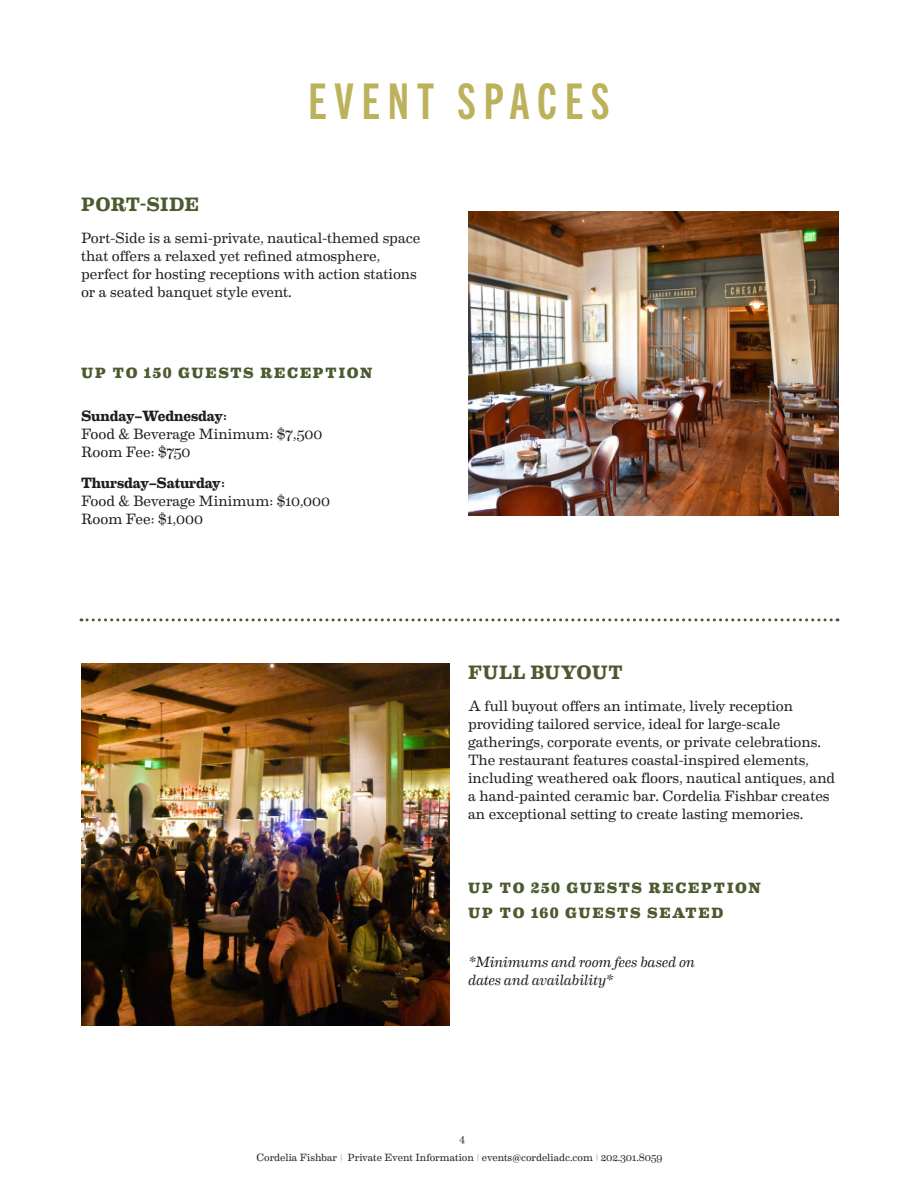
<style>
.page{position:relative;width:918px;height:1188px;background:#fff}
.page>*{position:absolute;margin:0;border:0;box-sizing:border-box;transform-origin:0 0}
.Page_Titles{font:49.5px "Trade Gothic Next LT Pro Bd Cm";letter-spacing:.16em;color:#bcb25b}
.H2-subheade-center{font:700 19.5px "Eames Century Modern";letter-spacing:.02em;color:#4c5a30}
.t1{font:15px/18px "Eames Century Modern";letter-spacing:-.005em;color:#211d1e}
.t2{font:800 15px "Eames Century Modern";letter-spacing:.12em;color:#4c5a30}
.t3{font:italic 15px/18px "Eames Century Modern";letter-spacing:-.005em;color:#211d1e}
.t4{font:700 15px "Eames Century Modern";letter-spacing:-.01em;color:#211d1e}
.t5{font:10.5px/19.4px "Eames Century Modern";letter-spacing:-.005em;color:#231f20;text-align:center}
</style>
<div class="page">
<img style="left:468px;top:212px;width:370px;height:303px">
<img style="left:81px;top:663px;width:369px;height:363px">
<svg style="left:81px;top:618px;width:757px;height:3px"></svg>
<p class="Page_Titles" style="left:308px;top:68px;width:303px">EVENT SPACES</p>
<p class="H2-subheade-center" style="left:81px;top:190px;width:119px">PORT-SIDE</p>
<p class="t1" style="left:81px;top:228px;width:341px">Port-Side is a semi-private, nautical-themed space that offers a relaxed yet refined atmosphere, perfect for hosting receptions with action stations or a seated banquet style event.</p>
<p class="t2" style="left:81px;top:361px;width:293px">UP TO 150 GUESTS RECEPTION</p>
<p class="t4" style="left:81px;top:404px;width:148px">Sunday–Wednesday:</p>
<p class="t1" style="left:81px;top:424px;width:243px">Food &amp; Beverage Minimum: $7,500</p>
<p class="t1" style="left:81px;top:442px;width:111px">Room Fee: $750</p>
<p class="t4" style="left:81px;top:472px;width:146px">Thursday–Saturday:</p>
<p class="t1" style="left:81px;top:491px;width:251px">Food &amp; Beverage Minimum: $10,000</p>
<p class="t1" style="left:81px;top:509px;width:124px">Room Fee: $1,000</p>
<p class="H2-subheade-center" style="left:468px;top:658px;width:156px">FULL BUYOUT</p>
<p class="t1" style="left:468px;top:696px;width:369px">A full buyout offers an intimate, lively reception providing tailored service, ideal for large-scale gatherings, corporate events, or private celebrations.<br>The restaurant features coastal-inspired elements, including weathered oak floors, nautical antiques, and a hand-painted ceramic bar. Cordelia Fishbar creates an exceptional setting to create lasting memories.</p>
<p class="t2" style="left:468px;top:876px;width:294px">UP TO 250 GUESTS RECEPTION</p>
<p class="t2" style="left:468px;top:901px;width:257px">UP TO 160 GUESTS SEATED</p>
<p class="t3" style="left:468px;top:952px;width:229px">*Minimums and room fees based on dates and availability*</p>
<p class="t5" style="left:257px;top:1128px;width:407px">4<br>Cordelia Fishbar | Private Event Information | events@cordeliadc.com | 202.301.8059</p>
</div>
